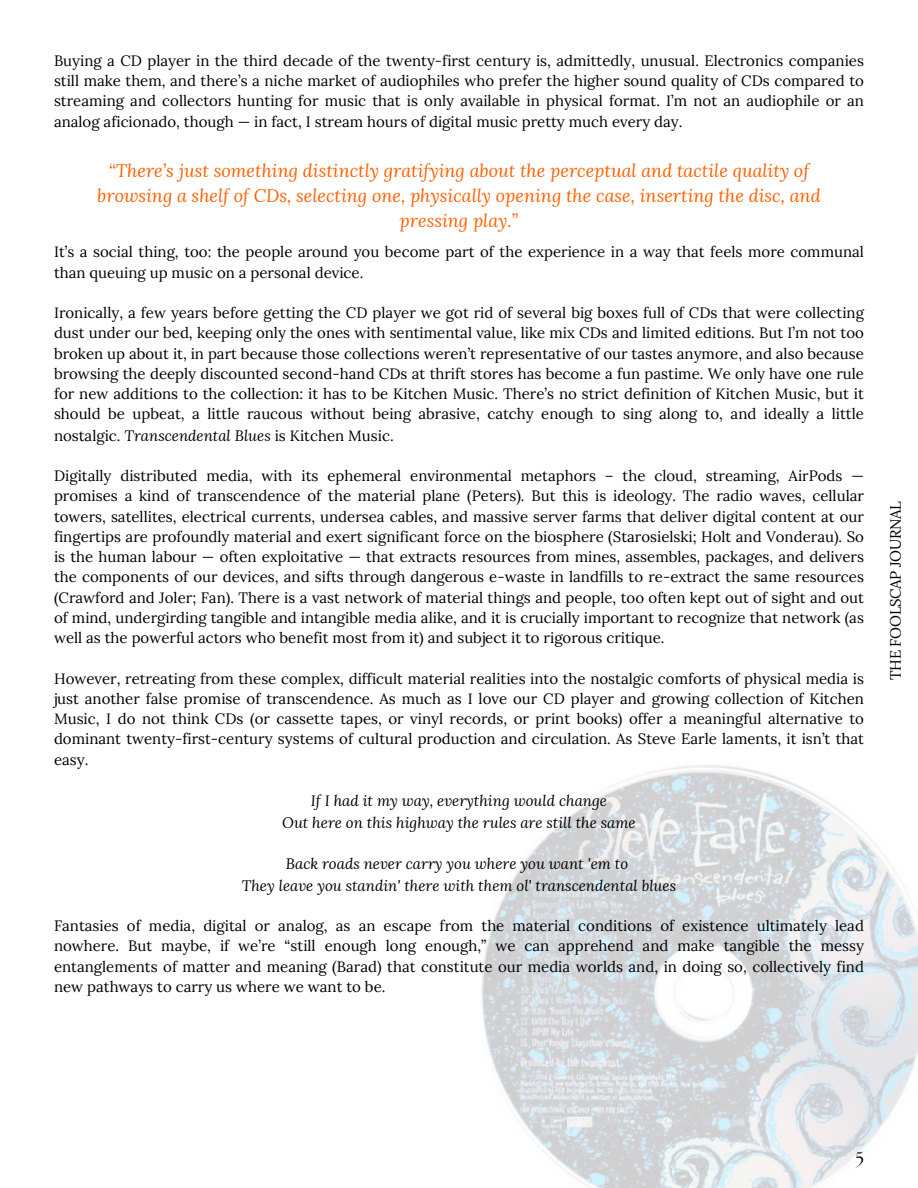
<style>
.page{position:relative;width:918px;height:1188px;background:#fff}
.page>*{position:absolute;margin:0;border:0;box-sizing:border-box;transform-origin:0 0}
.t1{font:italic 18px/24.8px "Lora";color:#ff6100;text-align:center}
.t2{font:18px "The Seasons";color:#000001}
.t3{font:15px/20.2px "Lora";color:#000;text-align:justify}
.t4{font:italic 15px/21.3px "Lora";color:#000;text-align:center}
.t5{font:15px "Lora";letter-spacing:-.02em;color:#000001}
.s1{font-style:italic}
</style>
<div class="page">
<img style="left:481px;top:765px;width:437px;height:423px">
<p class="t3" style="left:54px;top:50px;width:811px">Buying a CD player in the third decade of the twenty-first century is, admittedly, unusual. Electronics companies still make them, and there’s a niche market of audiophiles who prefer the higher sound quality of CDs compared to streaming and collectors hunting for music that is only available in physical format. I’m not an audiophile or an analog aficionado, though — in fact, I stream hours of digital music pretty much every day.</p>
<p class="t1" style="left:97px;top:158px;width:725px">“There’s just something distinctly gratifying about the perceptual and tactile quality of browsing a shelf of CDs, selecting one, physically opening the case, inserting the disc, and pressing play.”</p>
<p class="t3" style="left:54px;top:242px;width:811px">It’s a social thing, too: the people around you become part of the experience in a way that feels more communal than queuing up music on a personal device.</p>
<p class="t3" style="left:54px;top:302px;width:811px">Ironically, a few years before getting the CD player we got rid of several big boxes full of CDs that were collecting dust under our bed, keeping only the ones with sentimental value, like mix CDs and limited editions. But I’m not too broken up about it, in part because those collections weren’t representative of our tastes anymore, and also because browsing the deeply discounted second-hand CDs at thrift stores has become a fun pastime. We only have one rule for new additions to the collection: it has to be Kitchen Music. There’s no strict definition of Kitchen Music, but it should be upbeat, a little raucous without being abrasive, catchy enough to sing along to, and ideally a little nostalgic. <span class="s1">Transcendental Blues</span> is Kitchen Music.</p>
<p class="t3" style="left:54px;top:466px;width:812px">Digitally distributed media, with its ephemeral environmental metaphors – the cloud, streaming, AirPods — promises a kind of transcendence of the material plane (Peters). But this is ideology. The radio waves, cellular towers, satellites, electrical currents, undersea cables, and massive server farms that deliver digital content at our fingertips are profoundly material and exert significant force on the biosphere (Starosielski; Holt and Vonderau). So is the human labour — often exploitative — that extracts resources from mines, assembles, packages, and delivers the components of our devices, and sifts through dangerous e-waste in landfills to re-extract the same resources (Crawford and Joler; Fan). There is a vast network of material things and people, too often kept out of sight and out of mind, undergirding tangible and intangible media alike, and it is crucially important to recognize that network (as well as the powerful actors who benefit most from it) and subject it to rigorous critique.</p>
<p class="t3" style="left:54px;top:668px;width:811px">However, retreating from these complex, difficult material realities into the nostalgic comforts of physical media is just another false promise of transcendence. As much as I love our CD player and growing collection of Kitchen Music, I do not think CDs (or cassette tapes, or vinyl records, or print books) offer a meaningful alternative to dominant twenty-first-century systems of cultural production and circulation. As Steve Earle laments, it isn’t that easy.</p>
<p class="t4" style="left:282px;top:790px;width:355px">If I had it my way, everything would change<br>Out here on this highway the rules are still the same</p>
<p class="t4" style="left:242px;top:853px;width:436px">Back roads never carry you where you want 'em to<br>They leave you standin' there with them ol' transcendental blues</p>
<p class="t3" style="left:54px;top:916px;width:812px">Fantasies of media, digital or analog, as an escape from the material conditions of existence ultimately lead nowhere. But maybe, if we’re “still enough long enough,” we can apprehend and make tangible the messy entanglements of matter and meaning (Barad) that constitute our media worlds and, in doing so, collectively find new pathways to carry us where we want to be.</p>
<p class="t5" style="left:886px;top:680px;width:180px;rotate:-90deg">THE FOOLSCAP JOURNAL</p>
<p class="t2" style="left:856px;top:1150px;width:10px">5</p>
</div>
